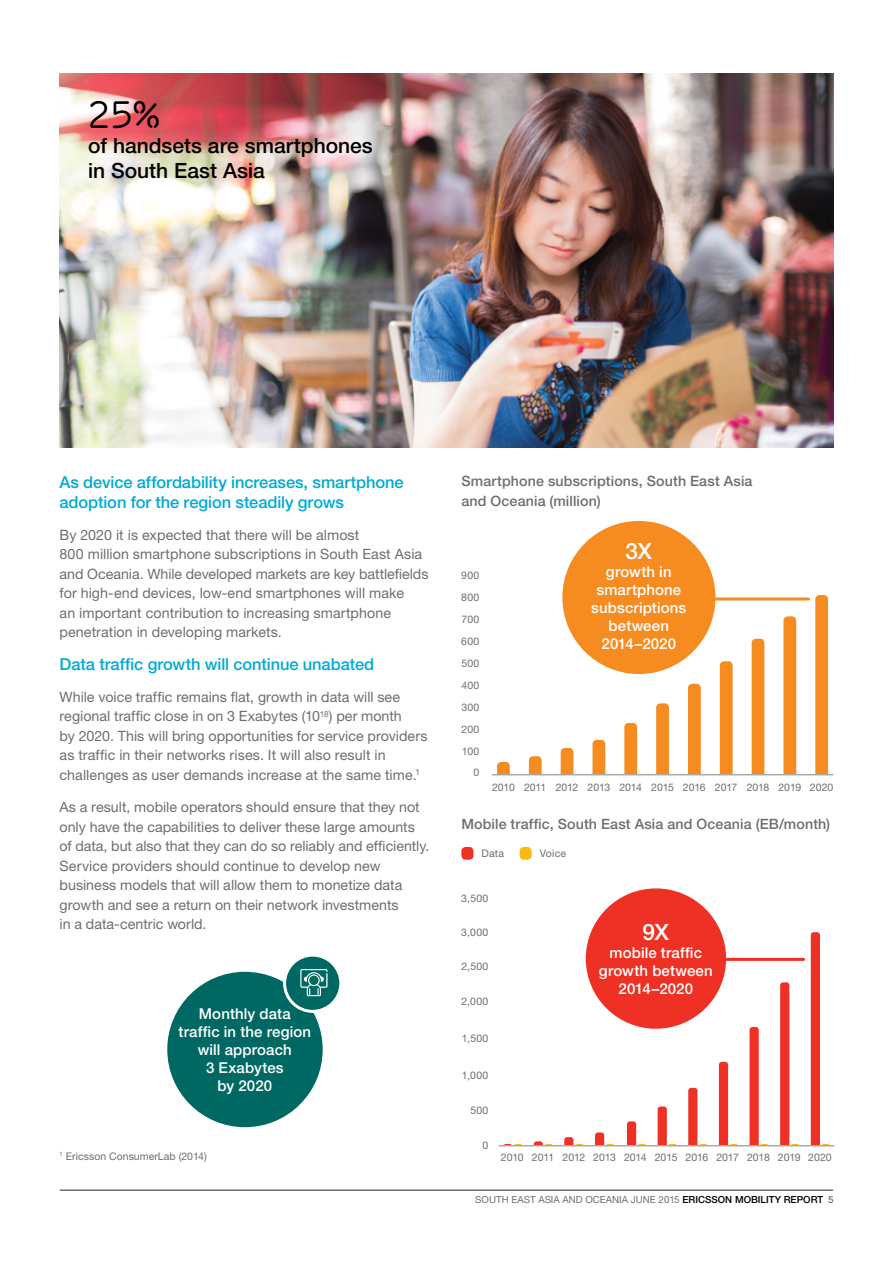
<style>
.page{position:relative;width:893px;height:1263px;background:#fff}
.page>*{position:absolute;margin:0;border:0;box-sizing:border-box;transform-origin:0 0}
.t1{font:38.25px "Ericsson Capital";color:#000}
.t2{font:500 22.5px "Ericsson Sans";color:#fff}
.t3{font:500 21px/25.2px "Ericsson Sans";color:#000}
.t4{font:500 16.5px/19.5px "Ericsson Sans";letter-spacing:-.005em;color:#00abd6}
.t5{font:500 15px/18px "Ericsson Sans";letter-spacing:.005em;color:#fff;text-align:center}
.t6{font:14.25px/19.5px "Ericsson Sans";letter-spacing:.005em;color:#6d6e71}
.t7{font:500 14.25px/19.5px "Ericsson Sans";letter-spacing:.01em;color:#6d6e71}
.t8{font:10.5px/22px "Ericsson Sans";color:#6d6e71}
.t9{font:9.75px "Ericsson Sans";color:#6d6e71}
.s1{font-weight:500;color:#000}
.s2{font-weight:500}
</style>
<div class="page">
<hr style="left:60px;top:1189px;width:773px;height:2px;background:#6d6e71">
<img style="left:60px;top:73px;width:773px;height:374px">
<div style="left:167px;top:972px;width:156px;height:155px;background:#006862;border-radius:50%"></div>
<div style="left:586px;top:888px;width:140px;height:141px;background:#ee3124;border-radius:50%"></div>
<svg style="left:503px;top:1144px;width:20px;height:1px"></svg>
<svg style="left:534px;top:1141px;width:19px;height:4px"></svg>
<svg style="left:564px;top:1137px;width:20px;height:8px"></svg>
<div style="left:520px;top:847px;width:12px;height:13px;background:#fdb913;border-radius:4px"></div>
<div style="left:461px;top:847px;width:12px;height:13px;background:#ee3124;border-radius:4px"></div>
<svg style="left:561px;top:748px;width:12px;height:26px"></svg>
<svg style="left:529px;top:756px;width:13px;height:18px"></svg>
<svg style="left:497px;top:762px;width:13px;height:12px"></svg>
<svg style="left:592px;top:740px;width:13px;height:34px"></svg>
<svg style="left:624px;top:723px;width:13px;height:51px"></svg>
<svg style="left:656px;top:703px;width:13px;height:71px"></svg>
<svg style="left:688px;top:684px;width:13px;height:90px"></svg>
<svg style="left:720px;top:661px;width:13px;height:113px"></svg>
<div style="left:752px;top:639px;width:12px;height:135px;background:#f68b1f"></div>
<svg style="left:783px;top:616px;width:13px;height:158px;background:#f69028"></svg>
<svg style="left:815px;top:595px;width:13px;height:179px;background:#f68e25"></svg>
<svg style="left:595px;top:1132px;width:19px;height:15px"></svg>
<svg style="left:627px;top:1121px;width:20px;height:26px"></svg>
<svg style="left:658px;top:1106px;width:19px;height:41px"></svg>
<svg style="left:688px;top:1088px;width:20px;height:59px"></svg>
<svg style="left:719px;top:1062px;width:19px;height:85px"></svg>
<svg style="left:749px;top:1027px;width:20px;height:120px"></svg>
<svg style="left:780px;top:982px;width:20px;height:165px"></svg>
<svg style="left:811px;top:932px;width:19px;height:215px"></svg>
<div style="left:562px;top:521px;width:153px;height:153px;background:#f68b1f;border-radius:50%"></div>
<div style="left:285px;top:955px;width:56px;height:56px;background:#006862;border-radius:50%"></div>
<div style="left:283px;top:954px;width:59px;height:59px;border:3px solid #fff;border-radius:50%"></div>
<hr style="left:710px;top:597px;width:99px;height:3px;background:#f68b1f">
<hr style="left:641px;top:958px;width:163px;height:3px;background:#ee3124">
<svg style="left:300px;top:969px;width:28px;height:27px"></svg>
<hr style="left:492px;top:774px;width:341px;height:1px;background:#a7a9ac">
<hr style="left:499px;top:1145px;width:335px;height:1px;background:#a7a9ac">
<h1 class="t1" style="left:88px;top:92px;width:74px">25%</h1>
<h3 class="t3" style="left:88px;top:133px;width:286px">of handsets are smartphones in South East Asia</h3>
<p class="t4" style="left:60px;top:472px;width:346px">As device affordability increases, smartphone adoption for the region steadily grows</p>
<p class="t6" style="left:60px;top:525px;width:370px">By 2020 it is expected that there will be almost<br>800 million smartphone subscriptions in South East Asia and Oceania. While developed markets are key battlefields for high-end devices, low-end smartphones will make<br>an important contribution to increasing smartphone penetration in developing markets.</p>
<p class="t4" style="left:60px;top:654px;width:316px">Data traffic growth will continue unabated</p>
<p class="t6" style="left:60px;top:687px;width:369px">While voice traffic remains flat, growth in data will see regional traffic close in on 3 Exabytes (10<sup>18</sup>) per month<br>by 2020. This will bring opportunities for service providers as traffic in their networks rises. It will also result in challenges as user demands increase at the same time.<sup>1</sup></p>
<p class="t6" style="left:60px;top:797px;width:371px">As a result, mobile operators should ensure that they not only have the capabilities to deliver these large amounts of data, but also that they can do so reliably and efficiently.<br>Service providers should continue to develop new business models that will allow them to monetize data growth and see a return on their network investments<br>in a data-centric world.</p>
<p class="t5" style="left:179px;top:1005px;width:134px">Monthly data traffic in the region will approach<br>3 Exabytes<br>by 2020</p>
<p class="t8" style="left:60px;top:1145px;width:149px"><sup>1</sup> Ericsson ConsumerLab (2014)</p>
<p class="t7" style="left:461px;top:472px;width:293px">Smartphone subscriptions, South East Asia and Oceania (million)</p>
<p class="t8" style="left:461px;top:564px;width:20px">900</p>
<p class="t8" style="left:461px;top:586px;width:20px">800<br>700</p>
<p class="t8" style="left:461px;top:630px;width:20px">600<br>500</p>
<p class="t8" style="left:461px;top:674px;width:20px">400<br>300</p>
<p class="t8" style="left:461px;top:718px;width:19px">200<br>100</p>
<p class="t8" style="left:474px;top:761px;width:7px">0</p>
<h2 class="t2" style="left:625px;top:538px;width:28px">3X</h2>
<p class="t5" style="left:591px;top:562px;width:97px">growth in smartphone subscriptions between<br>2014–2020</p>
<p class="t8" style="left:492px;top:776px;width:343px">2010 2011 2012 2013 2014 2015 2016 2017 2018 2019 2020</p>
<p class="t7" style="left:461px;top:815px;width:370px">Mobile traffic, South East Asia and Oceania (EB/month)</p>
<p class="t8" style="left:481px;top:842px;width:24px">Data</p>
<p class="t8" style="left:540px;top:842px;width:28px">Voice</p>
<p class="t8" style="left:461px;top:887px;width:29px">3,500</p>
<p class="t8" style="left:461px;top:921px;width:29px">3,000</p>
<p class="t8" style="left:461px;top:956px;width:28px">2,500</p>
<p class="t8" style="left:461px;top:991px;width:28px">2,000</p>
<p class="t8" style="left:462px;top:1027px;width:28px">1,500</p>
<p class="t8" style="left:462px;top:1064px;width:28px">1,000</p>
<p class="t8" style="left:470px;top:1099px;width:20px">500</p>
<p class="t8" style="left:482px;top:1134px;width:7px">0</p>
<h2 class="t2" style="left:642px;top:919px;width:28px">9X</h2>
<p class="t5" style="left:599px;top:943px;width:115px">mobile traffic growth between<br>2014–2020</p>
<p class="t8" style="left:501px;top:1146px;width:332px">2010 2011 2012 2013 2014 2015 2016 2017 2018 2019 2020</p>
<p class="t9" style="left:475px;top:1194px;width:360px">SOUTH EAST ASIA AND OCEANIA JUNE 2015 <span class="s1">ERICSSON MOBILITY REPORT</span> <span class="s2">5</span></p>
</div>
